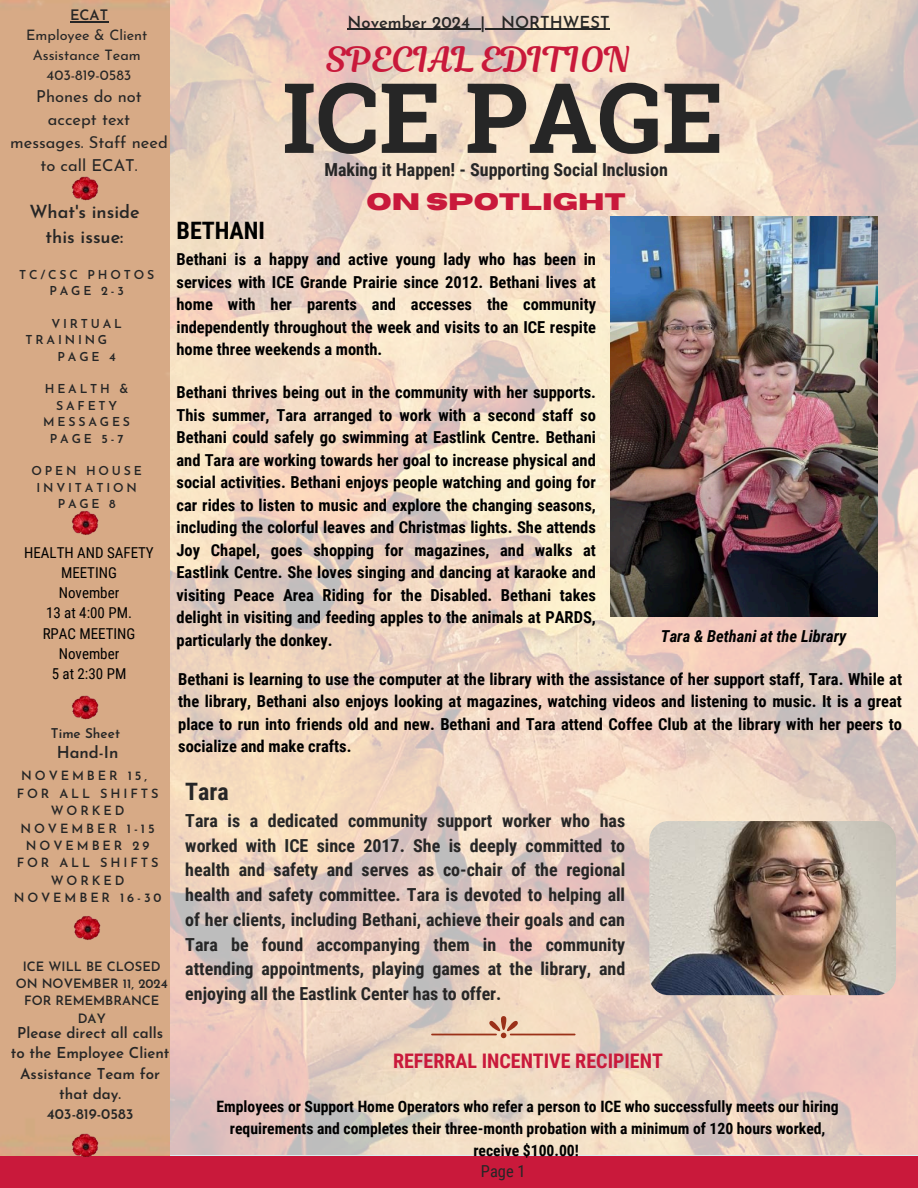
<style>
.page{position:relative;width:918px;height:1188px;background:#fff}
.page>*{position:absolute;margin:0;border:0;box-sizing:border-box;transform-origin:0 0}
.t1{font:700 97.2px "Roboto Slab";color:#262626}
.t2{font:34.5px "Magnolia Script";color:#c9193b}
.t3{font:700 24px "Roboto Condensed";color:#000}
.t4{font:700 24px "Roboto Condensed";color:#262626}
.t5{font:700 23.85px "Horizon";color:#c9193b}
.t6{font:700 20.1px "Roboto Condensed";color:#c9193b}
.t7{font:700 18px/24.8px "Roboto Condensed";color:#262626;text-align:justify}
.t8{font:600 18px/24.8px "Josefin Sans";color:#262626;text-align:center}
.t9{font:700 16.5px/22.5px "Roboto Condensed";color:#000;text-align:justify}
.t10{font:16.5px/23px "Josefin Sans";color:#262626;text-align:center}
.t11{font:600 16.5px "Josefin Sans";color:#262626}
.t12{font:italic 700 16.5px "Roboto Condensed";color:#000}
.t13{font:16.5px "Roboto Condensed";color:#262626}
.t14{font:700 15.75px/21.6px "Roboto Condensed";color:#000;text-align:center}
.t15{font:15px "Roboto Condensed";color:#000}
.t16{font:600 15px/20.2px "Josefin Sans";color:#262626;text-align:center}
.t17{font:600 14.7px "Josefin Sans";color:#262626}
.t18{font:14.4px/20.1px "Josefin Sans";color:#262626;text-align:center}
.t19{font:600 13.5px "Josefin Sans";color:#262626}
.t20{font:600 12.9px/17.2px "Josefin Sans";color:#262626;text-align:center}
.t21{font:600 12.75px/17.4px "Josefin Sans";letter-spacing:.23em;color:#262626;text-align:center}
.t22{font:600 12.3px/16.4px "Josefin Sans";letter-spacing:.23em;color:#262626;text-align:center}
.s1{font-weight:600}
</style>
<div class="page">
<img style="left:169px;top:0;width:749px;height:1155px">
<div style="left:0;top:1155px;width:918px;height:33px;background:#d8edef"></div>
<div style="left:0;top:1156px;width:918px;height:32px;background:#c9193b"></div>
<div style="left:0;top:0;width:169px;height:1155px;background:#d7aa86"></div>
<img style="left:649px;top:821px;width:247px;height:174px;border-radius:19px">
<img style="left:611px;top:216px;width:266px;height:401px">
<svg style="left:489px;top:1016px;width:29px;height:22px"></svg>
<hr style="left:431px;top:1034px;width:66px;height:1px;background:#9b3118">
<hr style="left:510px;top:1034px;width:65px;height:1px;background:#9b3118">
<img style="left:62px;top:905px;width:49px;height:48px">
<hr style="left:70px;top:21px;width:38px;height:1px;background:#262626">
<hr style="left:348px;top:29px;width:122px;height:1px;background:#262626">
<svg style="left:470px;top:29px;width:31px;height:1px"></svg>
<hr style="left:501px;top:29px;width:109px;height:1px;background:#262626">
<img style="left:60px;top:165px;width:49px;height:49px">
<img style="left:60px;top:1123px;width:49px;height:35px">
<img style="left:60px;top:500px;width:49px;height:48px">
<img style="left:60px;top:684px;width:49px;height:49px">
<p class="t18" style="left:26px;top:7px;width:123px"><span class="s1">ECAT<br></span>Employee &amp; Client<br>Assistance Team<br>403-819-0583</p>
<p class="t10" style="left:10px;top:87px;width:159px">Phones do not accept text messages. Staff need to call ECAT.</p>
<h5 class="t8" style="left:29px;top:201px;width:112px">What's inside this issue:</h5>
<p class="t22" style="left:19px;top:267px;width:137px">TC/CSC PHOTOS</p>
<p class="t22" style="left:50px;top:284px;width:76px">PAGE 2-3</p>
<p class="t22" style="left:26px;top:317px;width:98px;text-align:left;text-indent:26px">VIRTUAL<br>TRAINING</p>
<p class="t22" style="left:58px;top:349px;width:60px">PAGE 4</p>
<p class="t22" style="left:43px;top:382px;width:88px">HEALTH &amp;<br>SAFETY<br>MESSAGES</p>
<p class="t22" style="left:50px;top:431px;width:75px">PAGE 5-7</p>
<p class="t22" style="left:31px;top:464px;width:112px">OPEN HOUSE<br>INVITATION</p>
<p class="t22" style="left:58px;top:497px;width:60px">PAGE 8</p>
<p class="t15" style="left:24px;top:544px;width:131px">HEALTH AND SAFETY</p>
<p class="t15" style="left:61px;top:564px;width:57px">MEETING</p>
<p class="t15" style="left:59px;top:584px;width:62px">November</p>
<p class="t15" style="left:46px;top:604px;width:87px">13 at 4:00 PM.</p>
<h4 class="t15" style="left:43px;top:625px;width:94px">RPAC MEETING</h4>
<p class="t15" style="left:59px;top:645px;width:62px">November</p>
<p class="t15" style="left:52px;top:665px;width:76px">5 at 2:30 PM</p>
<p class="t19" style="left:51px;top:728px;width:71px">Time Sheet</p>
<h5 class="t11" style="left:57px;top:746px;width:63px">Hand-In</h5>
<p class="t21" style="left:21px;top:768px;width:127px">NOVEMBER 15,</p>
<p class="t21" style="left:17px;top:786px;width:143px">FOR ALL SHIFTS<br>WORKED<br>NOVEMBER 1-15</p>
<p class="t21" style="left:26px;top:838px;width:125px">NOVEMBER 29</p>
<p class="t21" style="left:14px;top:855px;width:149px">FOR ALL SHIFTS<br>WORKED<br>NOVEMBER 16-30</p>
<p class="t20" style="left:16px;top:959px;width:154px">ICE WILL BE CLOSED<br>ON NOVEMBER 11, 2024<br>FOR REMEMBRANCE<br>DAY</p>
<h5 class="t11" style="left:348px;top:15px;width:124px">November 2024</h5>
<h2 class="t11" style="left:481px;top:15px;width:131px">| NORTHWEST</h2>
<h5 class="t2" style="left:326px;top:35px;width:307px">SPECIAL EDITION</h5>
<p class="t1" style="left:282px;top:51px;width:443px">ICE PAGE</p>
<h1 class="t7" style="left:324px;top:158px;width:345px">Making it Happen! - Supporting Social Inclusion</h1>
<p class="t5" style="left:367px;top:190px;width:261px">ON SPOTLIGHT</p>
<p class="t3" style="left:177px;top:217px;width:90px">BETHANI</p>
<p class="t9" style="left:177px;top:248px;width:421px">Bethani is a happy and active young lady who has been in services with ICE Grande Prairie since 2012. Bethani lives at home with her parents and accesses the community independently throughout the week and visits to an ICE respite home three weekends a month.</p>
<p class="t9" style="left:177px;top:381px;width:421px">Bethani thrives being out in the community with her supports.<br>This summer, Tara arranged to work with a second staff so Bethani could safely go swimming at Eastlink Centre. Bethani and Tara are working towards her goal to increase physical and social activities. Bethani enjoys people watching and going for car rides to listen to music and explore the changing seasons, including the colorful leaves and Christmas lights. She attends Joy Chapel, goes shopping for magazines, and walks at Eastlink Centre. She loves singing and dancing at karaoke and visiting Peace Area Riding for the Disabled. Bethani takes delight in visiting and feeding apples to the animals at PARDS, particularly the donkey.</p>
<h5 class="t12" style="left:661px;top:627px;width:187px">Tara &amp; Bethani at the Library</h5>
<p class="t9" style="left:178px;top:668px;width:725px">Bethani is learning to use the computer at the library with the assistance of her support staff, Tara. While at the library, Bethani also enjoys looking at magazines, watching videos and listening to music. It is a great place to run into friends old and new. Bethani and Tara attend Coffee Club at the library with her peers to socialize and make crafts.</p>
<p class="t4" style="left:185px;top:778px;width:45px">Tara</p>
<p class="t7" style="left:185px;top:808px;width:441px">Tara is a dedicated community support worker who has worked with ICE since 2017. She is deeply committed to health and safety and serves as co-chair of the regional health and safety committee. Tara is devoted to helping all of her clients, including Bethani, achieve their goals and can Tara be found accompanying them in the community attending appointments, playing games at the library, and enjoying all the Eastlink Center has to offer.</p>
<h5 class="t16" style="left:11px;top:1024px;width:160px">Please direct all calls to the Employee Client<br>Assistance Team for that day.</h5>
<h3 class="t17" style="left:47px;top:1108px;width:88px">403-819-0583</h3>
<h5 class="t6" style="left:393px;top:1049px;width:271px">REFERRAL INCENTIVE RECIPIENT</h5>
<p class="t14" style="left:217px;top:1096px;width:624px">Employees or Support Home Operators who refer a person to ICE who successfully meets our hiring requirements and completes their three-month probation with a minimum of 120 hours worked, receive $100.00!</p>
<p class="t13" style="left:481px;top:1162px;width:46px">Page 1</p>
</div>
